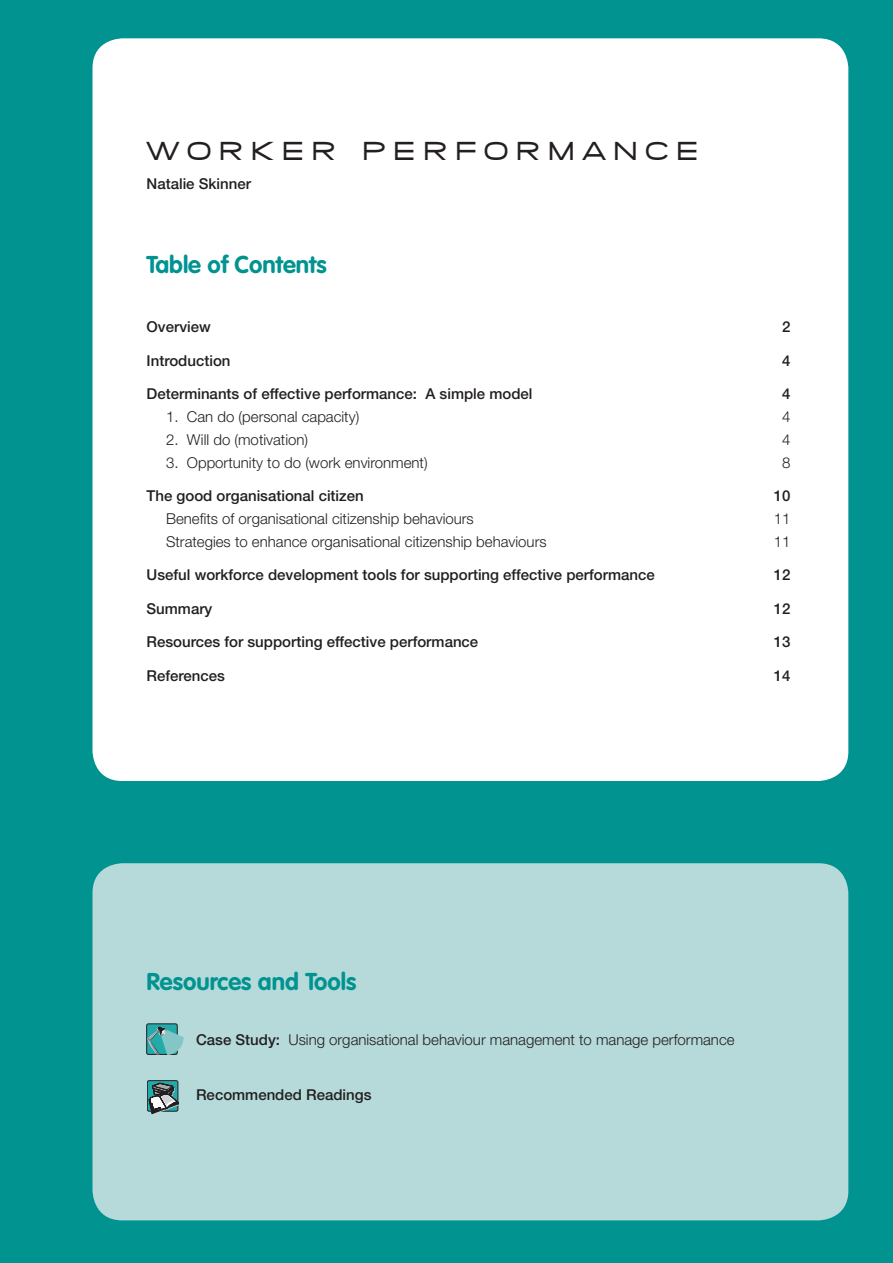
<style>
.page{position:relative;width:893px;height:1263px;background:#fff}
.page>*{position:absolute;margin:0;border:0;box-sizing:border-box;transform-origin:0 0}
.t1{font:500 27px "SF Grandezza";letter-spacing:.27em;color:#231f20}
.t2{font:700 24px "VAG Rounded";color:#009390}
.t3{font:500 15px "Helvetica Neue";color:#231f20}
.t4{font:300 15px "Helvetica Neue";color:#231f20}
.s1{font-weight:500}
</style>
<div class="page">
<div style="left:0;top:0;width:892px;height:1263px;background:#009390"></div>
<div style="left:92px;top:38px;width:756px;height:743px;background:#fff;border-radius:30px"></div>
<div style="left:92px;top:863px;width:756px;height:357px;background:#b5dad9;border-radius:30px"></div>
<div style="left:147px;top:1081px;width:31px;height:30px;border:1px solid #231f20;border-radius:2px"></div>
<svg style="left:149px;top:1083px;width:31px;height:32px"></svg>
<div style="left:146px;top:1024px;width:31px;height:31px;border:1px solid #231f20;border-radius:2px"></div>
<svg style="left:147px;top:1026px;width:36px;height:29px"></svg>
<h1 class="t1" style="left:146px;top:142px;width:553px">WORKER PERFORMANCE</h1>
<p class="t3" style="left:146px;top:179px;width:106px">Natalie Skinner</p>
<h2 class="t2" style="left:146px;top:255px;width:181px">Table of Contents</h2>
<p class="t3" style="left:146px;top:322px;width:66px">Overview</p>
<p class="t3" style="left:782px;top:322px;width:10px">2</p>
<p class="t3" style="left:146px;top:355px;width:85px">Introduction</p>
<p class="t3" style="left:782px;top:355px;width:10px">4</p>
<p class="t3" style="left:146px;top:388px;width:387px">Determinants of effective performance: A simple model</p>
<p class="t3" style="left:782px;top:388px;width:10px">4</p>
<p class="t4" style="left:166px;top:411px;width:195px">1. Can do (personal capacity)</p>
<p class="t4" style="left:782px;top:411px;width:10px">4</p>
<p class="t4" style="left:166px;top:434px;width:144px">2. Will do (motivation)</p>
<p class="t4" style="left:782px;top:434px;width:10px">4</p>
<p class="t4" style="left:166px;top:457px;width:263px">3. Opportunity to do (work environment)</p>
<p class="t4" style="left:782px;top:457px;width:10px">8</p>
<p class="t3" style="left:146px;top:490px;width:219px">The good organisational citizen</p>
<p class="t3" style="left:773px;top:490px;width:18px">10</p>
<p class="t4" style="left:166px;top:513px;width:309px">Benefits of organisational citizenship behaviours</p>
<p class="t4" style="left:773px;top:513px;width:18px">11</p>
<p class="t4" style="left:166px;top:536px;width:382px">Strategies to enhance organisational citizenship behaviours</p>
<p class="t4" style="left:773px;top:536px;width:18px">11</p>
<p class="t3" style="left:146px;top:570px;width:510px">Useful workforce development tools for supporting effective performance</p>
<p class="t3" style="left:773px;top:570px;width:18px">12</p>
<p class="t3" style="left:146px;top:603px;width:67px">Summary</p>
<p class="t3" style="left:773px;top:603px;width:18px">12</p>
<p class="t3" style="left:146px;top:636px;width:333px">Resources for supporting effective performance</p>
<p class="t3" style="left:773px;top:636px;width:18px">13</p>
<p class="t3" style="left:146px;top:670px;width:80px">References</p>
<p class="t3" style="left:773px;top:670px;width:18px">14</p>
<h2 class="t2" style="left:146px;top:972px;width:211px">Resources and Tools</h2>
<p class="t4" style="left:196px;top:1034px;width:540px"><span class="s1">Case Study:</span> Using organisational behaviour management to manage performance</p>
<p class="t3" style="left:196px;top:1089px;width:177px">Recommended Readings</p>
</div>
